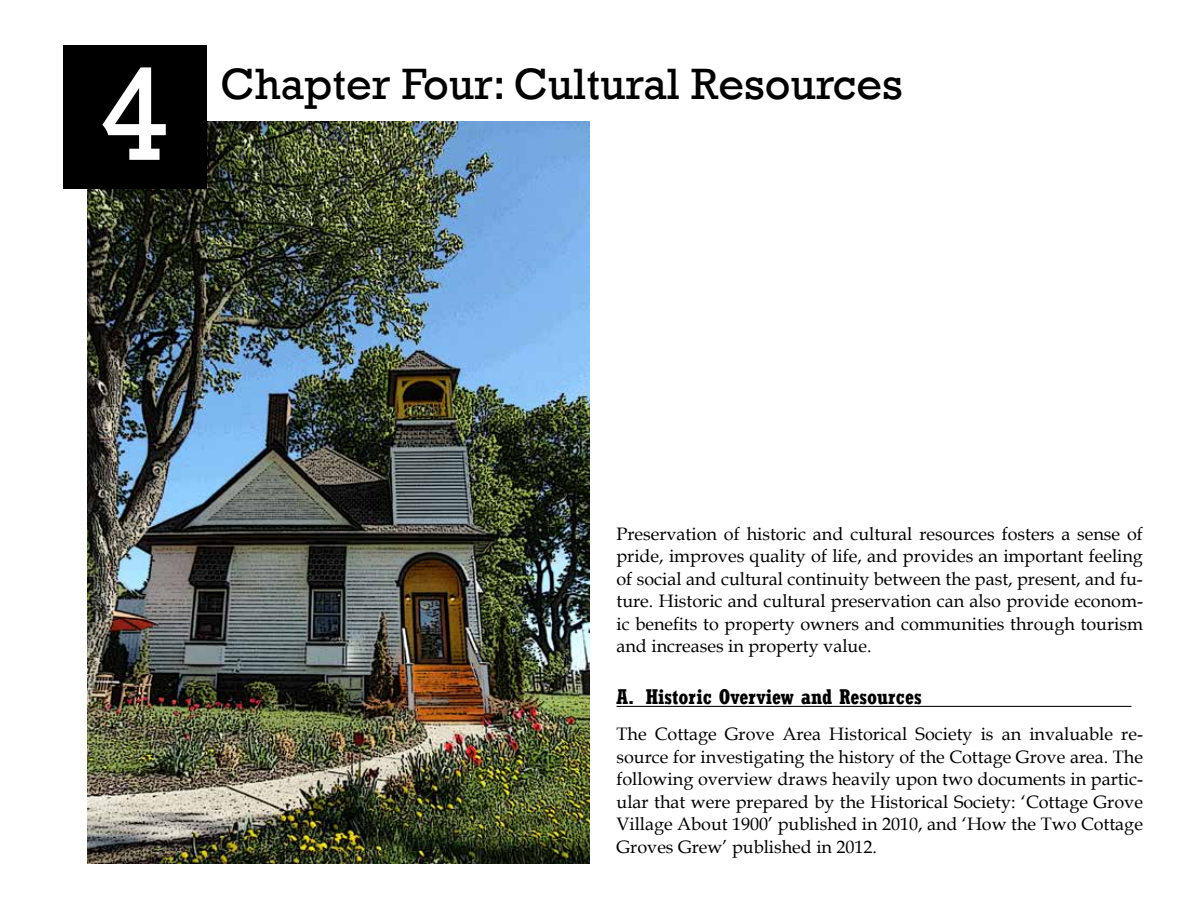
<style>
.page{position:relative;width:1188px;height:918px;background:#fff}
.page>*{position:absolute;margin:0;border:0;box-sizing:border-box;transform-origin:0 0}
.t1{font:135px "Rockwell";color:#fff}
.t2{font:45px "Rockwell";color:#000}
.t3{font:700 condensed 21px "Rockwell";color:#000}
.t4{font:18px/22.5px "Book Antiqua";color:#000;text-align:justify}
</style>
<div class="page">
<img style="left:88px;top:122px;width:502px;height:742px">
<div style="left:63px;top:45px;width:144px;height:144px;background:#000"></div>
<hr style="left:616px;top:706px;width:516px;height:1px;background:#000">
<h1 class="t1" style="left:98px;top:37px;width:75px">4</h1>
<h2 class="t2" style="left:220px;top:58px;width:684px">Chapter Four: Cultural Resources</h2>
<p class="t4" style="left:616px;top:522px;width:528px">Preservation of historic and cultural resources fosters a sense of pride, improves quality of life, and provides an important feeling of social and cultural continuity between the past, present, and fu&shy;ture. Historic and cultural preservation can also provide econom&shy;ic benefits to property owners and communities through tourism and increases in property value.</p>
<p class="t3" style="left:616px;top:685px;width:307px">A. Historic Overview and Resources</p>
<p class="t4" style="left:616px;top:723px;width:528px">The Cottage Grove Area Historical Society is an invaluable re&shy;source for investigating the history of the Cottage Grove area. The following overview draws heavily upon two documents in partic&shy;ular that were prepared by the Historical Society: ‘Cottage Grove Village About 1900’ published in 2010, and ‘How the Two Cottage Groves Grew’ published in 2012.</p>
</div>
